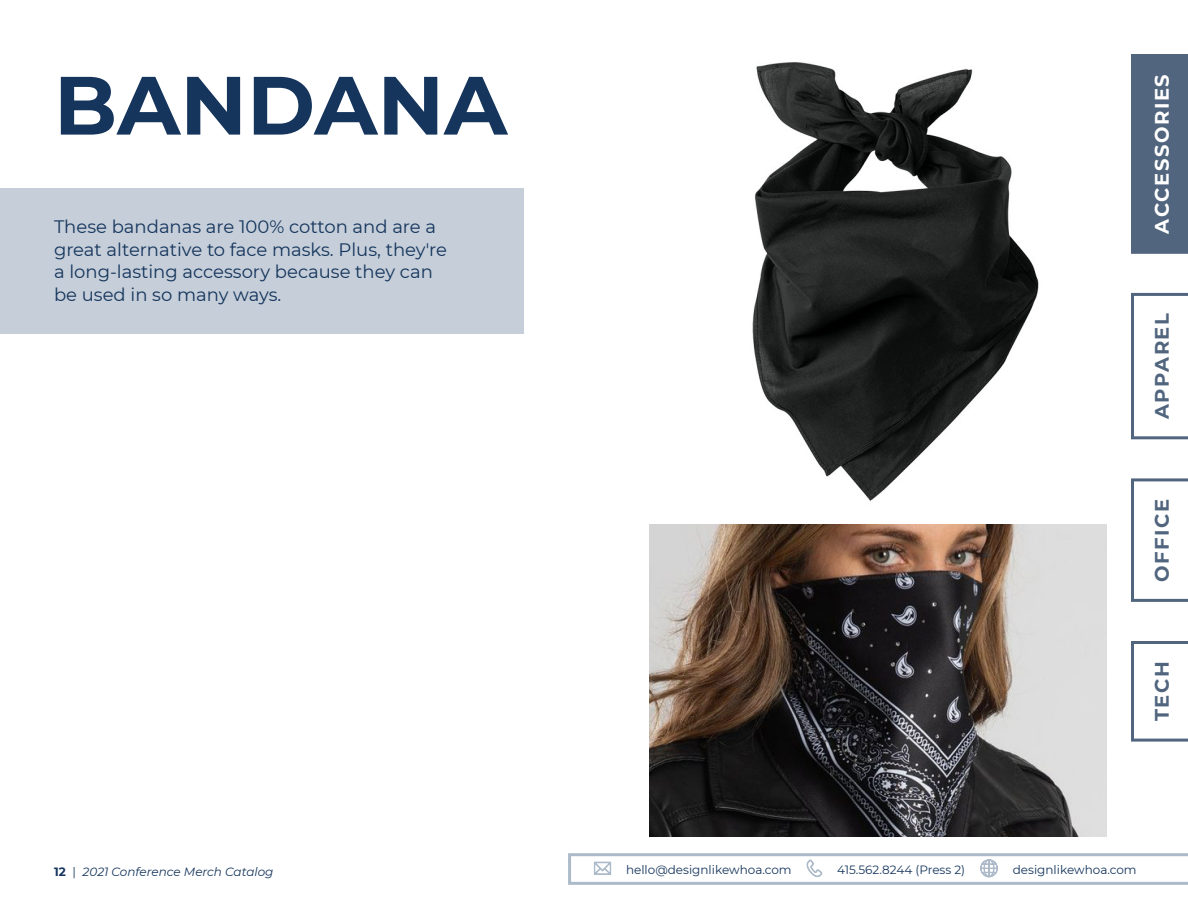
<style>
.page{position:relative;width:1188px;height:918px;background:#fff}
.page>*{position:absolute;margin:0;border:0;box-sizing:border-box;transform-origin:0 0}
.Page_Title{font:700 82.5px "Montserrat";color:#15355c}
.t1{font:700 19.5px "Montserrat";letter-spacing:.08em;color:#51657e}
.t2{font:700 19.5px "Montserrat";letter-spacing:.08em;color:#fff}
.Description{font:18px/22.5px "Montserrat";color:#15355c}
.t3{font:12px "Montserrat";color:#15355c}
.t4{font:italic 12px "Montserrat";color:#15355c}
.s1{font-weight:700;font-style:normal}
.s2{font-style:normal}
</style>
<div class="page">
<div style="left:1131px;top:54px;width:57px;height:200px;background:#51657e"></div>
<svg style="left:1131px;top:478px;width:57px;height:124px"></svg>
<svg style="left:1131px;top:641px;width:57px;height:101px"></svg>
<svg style="left:1131px;top:293px;width:57px;height:146px"></svg>
<svg style="left:568px;top:853px;width:620px;height:32px"></svg>
<div style="left:0;top:189px;width:524px;height:145px;background:#c5ced9"></div>
<img style="left:752px;top:62px;width:287px;height:439px">
<img style="left:649px;top:525px;width:458px;height:312px">
<p class="Page_Title" style="left:54px;top:46px;width:455px">BANDANA</p>
<p class="Description" style="left:54px;top:215px;width:395px">These bandanas are 100% cotton and are a great alternative to face masks. Plus, they're a long-lasting accessory because they can be used in so many ways.</p>
<p class="t2" style="left:1148px;top:234px;width:161px;rotate:-90deg">ACCESSORIES</p>
<p class="t1" style="left:1148px;top:419px;width:107px;rotate:-90deg">APPAREL</p>
<p class="t1" style="left:1148px;top:582px;width:84px;rotate:-90deg">OFFICE</p>
<p class="t1" style="left:1148px;top:721px;width:61px;rotate:-90deg">TECH</p>
<p class="t4" style="left:54px;top:863px;width:221px"><span class="s1">12</span> <span class="s2">|</span> 2021 Conference Merch Catalog</p>
<p class="t3" style="left:626px;top:862px;width:167px">hello@designlikewhoa.com</p>
<p class="t3" style="left:837px;top:862px;width:130px">415.562.8244 (Press 2)</p>
<p class="t3" style="left:1013px;top:862px;width:125px">designlikewhoa.com</p>
</div>
